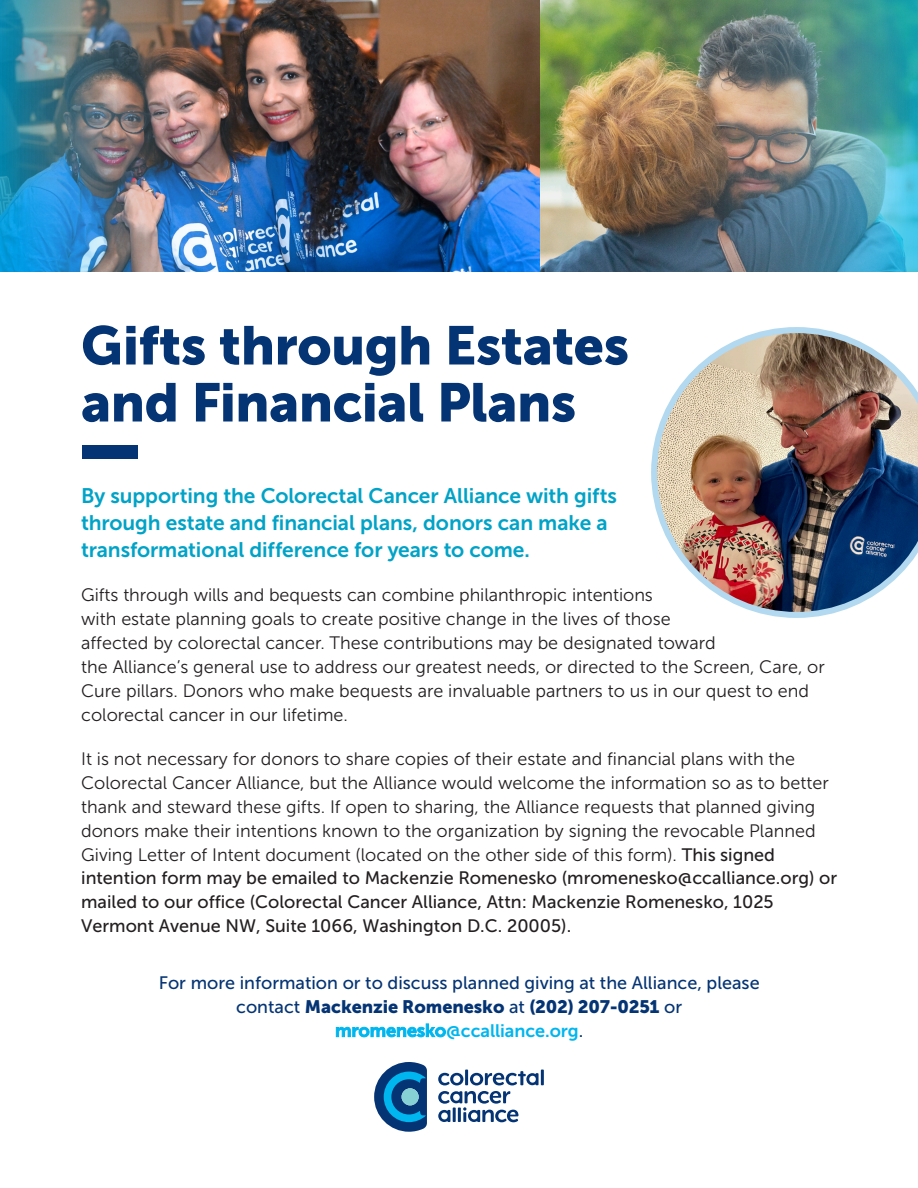
<style>
.page{position:relative;width:918px;height:1188px;background:#fff}
.page>*{position:absolute;margin:0;border:0;box-sizing:border-box;transform-origin:0 0}
.t1{font:54px/57px "Museo Sans 900";letter-spacing:-.01em;color:#053474}
.t2{font:21px/27px "Museo Sans 700";letter-spacing:-.005em;color:#00a3c7}
.t3{font:18px/23.9px "Museo Sans 300";color:#231f20}
.t4{font:18px/23.7px "Museo Sans 500";color:#053474;text-align:center}
.s1{font-family:"Museo Sans 500"}
.s2{font-family:"Museo Sans 900"}
.s3{font-family:"Museo Sans 700";color:#00b6ef}
</style>
<div class="page">
<img style="left:0;top:0;width:918px;height:272px">
<div style="left:82px;top:445px;width:56px;height:13px;background:#053474"></div>
<svg style="left:374px;top:1062px;width:53px;height:70px"></svg>
<div style="left:402px;top:1088px;width:17px;height:17px;background:#85d1d4;border-radius:50%"></div>
<svg style="left:438px;top:1091px;width:80px;height:31px"></svg>
<hr style="left:541px;top:1070px;width:3px;height:15px;background:#053474">
<hr style="left:465px;top:1070px;width:3px;height:15px;background:#053474">
<svg style="left:438px;top:1073px;width:25px;height:12px"></svg>
<svg style="left:470px;top:1071px;width:69px;height:14px"></svg>
<img style="left:651px;top:327px;width:267px;height:291px">
<p class="t1" style="left:81px;top:317px;width:550px">Gifts through Estates and Financial Plans</p>
<p class="t2" style="left:81px;top:482px;width:538px">By supporting the Colorectal Cancer Alliance with gifts through estate and financial plans, donors can make a transformational difference for years to come.</p>
<p class="t3" style="left:81px;top:583px;width:745px">Gifts through wills and bequests can combine philanthropic intentions<br>with estate planning goals to create positive change in the lives of those<br>affected by colorectal cancer. These contributions may be designated toward<br>the Alliance’s general use to address our greatest needs, or directed to the Screen, Care, or Cure pillars. Donors who make bequests are invaluable partners to us in our quest to end colorectal cancer in our lifetime.</p>
<p class="t3" style="left:81px;top:747px;width:757px">It is not necessary for donors to share copies of their estate and financial plans with the Colorectal Cancer Alliance, but the Alliance would welcome the information so as to better thank and steward these gifts. If open to sharing, the Alliance requests that planned giving donors make their intentions known to the organization by signing the revocable Planned Giving Letter of Intent document (located on the other side of this form). <span class="s1">This signed intention form may be emailed to Mackenzie Romenesko (mromenesko@ccalliance.org) or mailed to our office (Colorectal Cancer Alliance, Attn: Mackenzie Romenesko, 1025<br>Vermont Avenue NW, Suite 1066, Washington D.C. 20005).</span></p>
<p class="t4" style="left:159px;top:971px;width:603px">For more information or to discuss planned giving at the Alliance, please contact <span class="s2">Mackenzie Romenesko</span> at <span class="s2">(202) 207-0251</span> or <span class="s3">mromenesko@ccalliance.org</span>.</p>
</div>
